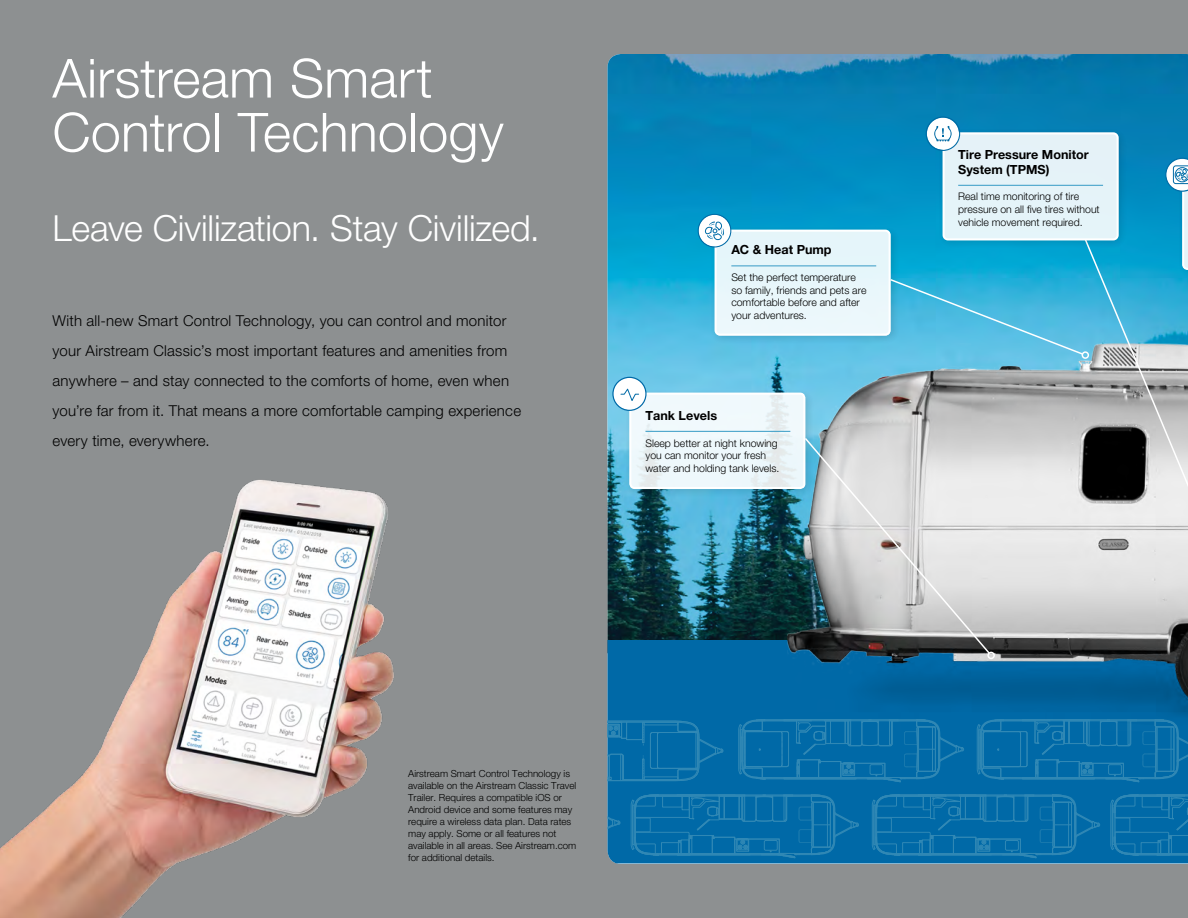
<style>
.page{position:relative;width:1188px;height:918px;background:#8d9091}
.page>*{position:absolute;margin:0;border:0;box-sizing:border-box;transform-origin:0 0}
.t1{font:54px/54px "Helvetica Neue LT 45 Lt";letter-spacing:.005em;color:#fff}
.t2{font:36px "Helvetica Neue LT 45 Lt";letter-spacing:-.005em;color:#fff}
.t3{font:15px/30px "Helvetica Neue LT 45 Lt";letter-spacing:.02em;color:#000}
.t4{font:12.6px/15.1px "Helvetica Neue LT 75 Bd";color:#000}
.t5{font:10.5px/12.6px "Helvetica Neue LT 45 Lt";color:#000}
.t6{font:9.75px/12px "Helvetica Neue LT 45 Lt";color:#000}
</style>
<div class="page">
<img style="left:0;top:480px;width:394px;height:438px">
<img style="left:608px;top:54px;width:580px;height:586px">
<div style="left:608px;top:640px;width:580px;height:223px;background:#0069a7"></div>
<svg style="left:977px;top:730px;width:211px;height:52px"></svg>
<svg style="left:608px;top:721px;width:115px;height:60px"></svg>
<svg style="left:608px;top:817px;width:12px;height:12px"></svg>
<svg style="left:738px;top:719px;width:226px;height:63px"></svg>
<svg style="left:631px;top:794px;width:228px;height:64px"></svg>
<svg style="left:872px;top:794px;width:228px;height:64px"></svg>
<svg style="left:1110px;top:794px;width:78px;height:62px"></svg>
<img style="left:787px;top:346px;width:401px;height:384px">
<div style="left:624px;top:387px;width:192px;height:112px;background:#000;opacity:.15"></div>
<svg style="left:630px;top:394px;width:175px;height:94px;fill:#eef8fc"></svg>
<div style="left:629px;top:393px;width:176px;height:96px;border:2px solid #fff;border-radius:4px"></div>
<svg style="left:612px;top:377px;width:35px;height:34px"></svg>
<hr style="left:645px;top:431px;width:145px;height:1px;background:#369bc5">
<div style="left:709px;top:224px;width:192px;height:122px;background:#000;opacity:.15"></div>
<div style="left:715px;top:231px;width:175px;height:104px;background:#e7f6fb;border-radius:4px"></div>
<div style="left:715px;top:230px;width:176px;height:106px;border:2px solid #fff;border-radius:4px"></div>
<svg style="left:698px;top:214px;width:33px;height:33px"></svg>
<hr style="left:731px;top:266px;width:145px;height:1px;background:#369bc5">
<div style="left:987px;top:652px;width:8px;height:7px;border:2px solid #fff;border-radius:50%"></div>
<svg style="left:803px;top:158px;width:385px;height:497px"></svg>
<div style="left:937px;top:127px;width:192px;height:123px;background:#000;opacity:.15"></div>
<div style="left:943px;top:133px;width:175px;height:107px;background:#e5f3f8;border-radius:4px"></div>
<div style="left:943px;top:132px;width:176px;height:108px;border:2px solid #fff;border-radius:4px"></div>
<svg style="left:926px;top:116px;width:34px;height:35px"></svg>
<hr style="left:958px;top:185px;width:145px;height:1px;background:#369bc5">
<h1 class="t1" style="left:52px;top:50px;width:453px">Airstream Smart<br>Control Technology</h1>
<h2 class="t2" style="left:52px;top:206px;width:489px">Leave Civilization. Stay Civilized.</h2>
<p class="t3" style="left:52px;top:306px;width:470px">With all-new Smart Control Technology, you can control and monitor your Airstream Classic’s most important features and amenities from anywhere – and stay connected to the comforts of home, even when you’re far from it. That means a more comfortable camping experience every time, everywhere.</p>
<p class="t4" style="left:731px;top:242px;width:102px">AC &amp; Heat Pump</p>
<p class="t5" style="left:731px;top:271px;width:137px">Set the perfect temperature so family, friends and pets are comfortable before and after your adventures.</p>
<p class="t4" style="left:645px;top:407px;width:73px">Tank Levels</p>
<p class="t5" style="left:645px;top:436px;width:135px">Sleep better at night knowing you can monitor your fresh water and holding tank levels.</p>
<p class="t4" style="left:958px;top:146px;width:132px">Tire Pressure Monitor<br>System (TPMS)</p>
<p class="t5" style="left:958px;top:190px;width:143px">Real time monitoring of tire pressure on all five tires without vehicle movement required.</p>
<p class="t6" style="left:408px;top:768px;width:170px">Airstream Smart Control Technology is available on the Airstream Classic Travel Trailer. Requires a compatible iOS or Android device and some features may require a wireless data plan. Data rates may apply. Some or all features not available in all areas. See Airstream.com for additional details.</p>
</div>
